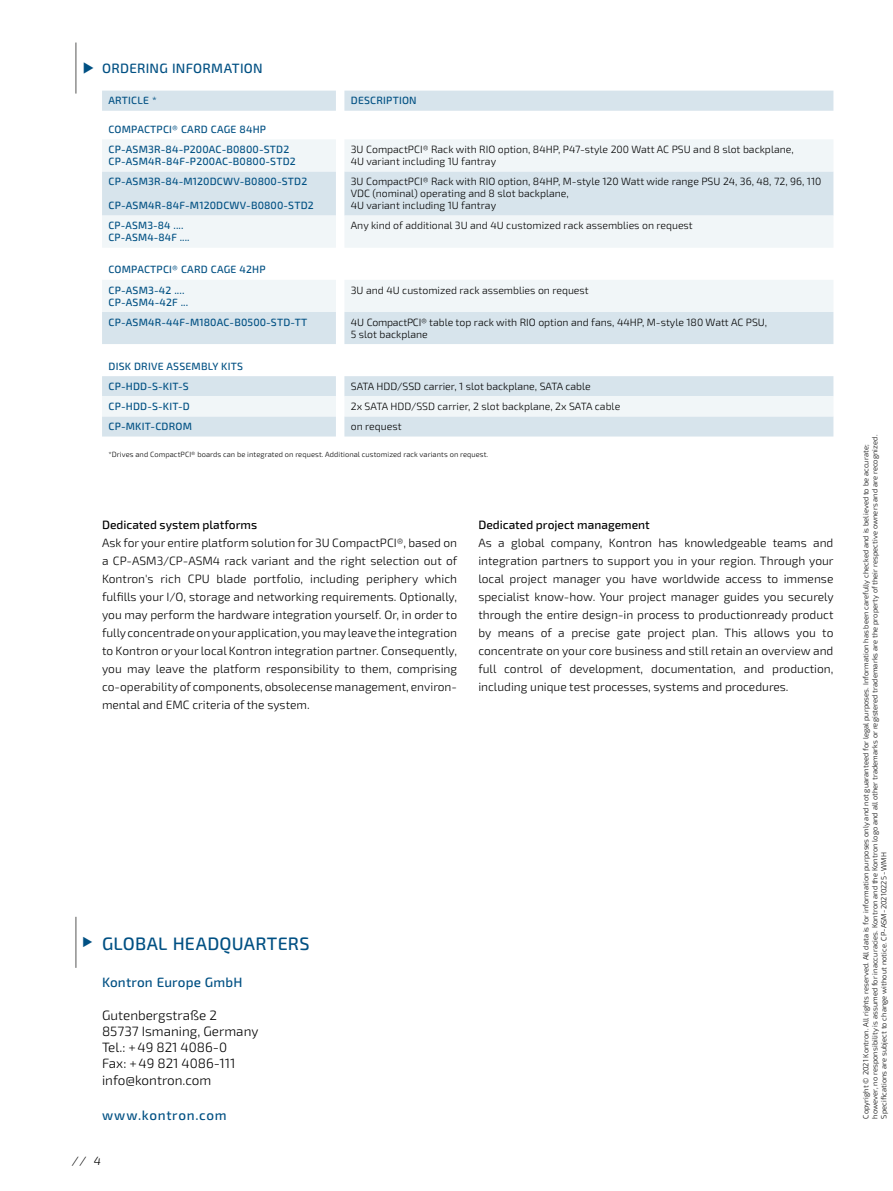
<style>
.page{position:relative;width:893px;height:1191px;background:#fff}
.page>*{position:absolute;margin:0;border:0;box-sizing:border-box;transform-origin:0 0}
.t1{font:500 18px "Sn T";letter-spacing:.01em;color:#005083}
.t2{font:300 13.5px/16.2px "Sn T";color:#000}
.t3{font:500 13.5px "Exo 2.0";letter-spacing:.02em;color:#005083}
.t4{font:500 13.5px "Sn T";letter-spacing:.015em;color:#005083}
.t5{font:500 13.5px "Sn T";letter-spacing:.05em;color:#005083}
.t6{font:300 12px/18px "Sn T";color:#000}
.t7{font:500 12px "Sn T";color:#000}
.t8{font:italic 300 12px "Sn T";color:#000}
.t9{font:300 10.5px/12px "Sn T";color:#000}
.t10{font:500 10.5px/20.1px "Sn T";letter-spacing:.02em;color:#005083}
.t11{font:300 7.5px/9px "Sn T";letter-spacing:.01em;color:#000}
</style>
<div class="page">
<hr style="left:76px;top:916px;width:1px;height:51px;background:#575756">
<hr style="left:76px;top:43px;width:1px;height:51px;background:#575756">
<svg style="left:102px;top:91px;width:731px;height:345px;fill:#d7e4ec"></svg>
<svg style="left:102px;top:139px;width:731px;height:277px"></svg>
<p class="t3" style="left:102px;top:60px;width:162px">ORDERING INFORMATION</p>
<p class="t10" style="left:108px;top:91px;width:50px">ARTICLE *</p>
<p class="t10" style="left:351px;top:91px;width:67px">DESCRIPTION</p>
<p class="t10" style="left:108px;top:119px;width:182px">COMPACTPCI® CARD CAGE 84HP<br>CP-ASM3R-84-P200AC-B0800-STD2</p>
<p class="t10" style="left:108px;top:152px;width:189px">CP-ASM4R-84F-P200AC-B0800-STD2</p>
<p class="t9" style="left:351px;top:144px;width:444px">3U CompactPCI® Rack with RIO option, 84HP, P47-style 200 Watt AC PSU and 8 slot backplane,<br>4U variant including 1U fantray</p>
<p class="t10" style="left:108px;top:172px;width:200px">CP-ASM3R-84-M120DCWV-B0800-STD2</p>
<p class="t10" style="left:108px;top:196px;width:207px">CP-ASM4R-84F-M120DCWV-B0800-STD2</p>
<p class="t9" style="left:351px;top:176px;width:472px">3U CompactPCI® Rack with RIO option, 84HP, M-style 120 Watt wide range PSU 24, 36, 48, 72, 96, 110<br>VDC (nominal) operating and 8 slot backplane,<br>4U variant including 1U fantray</p>
<p class="t10" style="left:108px;top:220px;width:83px;line-height:12px">CP-ASM3-84 ....<br>CP-ASM4-84F ....</p>
<p class="t9" style="left:351px;top:220px;width:343px">Any kind of additional 3U and 4U customized rack assemblies on request</p>
<p class="t10" style="left:108px;top:260px;width:159px">COMPACTPCI® CARD CAGE 42HP<br>CP-ASM3-42 ....</p>
<p class="t10" style="left:108px;top:292px;width:81px">CP-ASM4-42F ...</p>
<p class="t9" style="left:351px;top:284px;width:239px">3U and 4U customized rack assemblies on request</p>
<p class="t10" style="left:108px;top:312px;width:200px">CP-ASM4R-44F-M180AC-B0500-STD-TT</p>
<p class="t9" style="left:351px;top:316px;width:418px">4U CompactPCI® table top rack with RIO option and fans, 44HP, M-style 180 Watt AC PSU,<br>5 slot backplane</p>
<p class="t10" style="left:108px;top:356px;width:136px">DISK DRIVE ASSEMBLY KITS<br>CP-HDD-S-KIT-S</p>
<p class="t9" style="left:351px;top:380px;width:241px">SATA HDD/SSD carrier, 1 slot backplane, SATA cable</p>
<p class="t10" style="left:108px;top:396px;width:83px">CP-HDD-S-KIT-D</p>
<p class="t9" style="left:351px;top:400px;width:271px">2x SATA HDD/SSD carrier, 2 slot backplane, 2x SATA cable</p>
<p class="t10" style="left:108px;top:416px;width:85px">CP-MKIT-CDROM</p>
<p class="t9" style="left:351px;top:421px;width:52px">on request</p>
<p class="t11" style="left:108px;top:450px;width:381px">*Drives and CompactPCI® boards can be integrated on request. Additional customized rack variants on request.</p>
<p class="t7" style="left:102px;top:517px;width:157px">Dedicated system platforms</p>
<p class="t6" style="left:102px;top:534px;width:357px">Ask for your entire platform solution for 3U CompactPCI®, based on a CP-ASM3/CP-ASM4 rack variant and the right selection out of Kontron's rich CPU blade portfolio, including periphery which fulfills your I/O, storage and networking requirements. Optionally, you may perform the hardware integration yourself. Or, in order to fully concentrade on your application, you may leave the integration to Kontron or your local Kontron integration partner. Consequently, you may leave the platform responsibility to them, comprising co-operability of components, obsolecense management, environ&shy;mental and EMC criteria of the system.</p>
<p class="t7" style="left:478px;top:517px;width:173px">Dedicated project management</p>
<p class="t6" style="left:478px;top:534px;width:357px;text-align:justify">As a global company, Kontron has knowledgeable teams and integration partners to support you in your region. Through your local project manager you have worldwide access to immense specialist know-how. Your project manager guides you securely through the entire design-in process to productionready product by means of a precise gate project plan. This allows you to concentrate on your core business and still retain an overview and full control of development, documentation, and production, including unique test processes, systems and procedures.</p>
<h1 class="t1" style="left:102px;top:932px;width:209px">GLOBAL HEADQUARTERS</h1>
<p class="t4" style="left:102px;top:974px;width:142px">Kontron Europe GmbH</p>
<p class="t2" style="left:102px;top:1007px;width:158px">Gutenbergstraße 2<br>85737 Ismaning, Germany<br>Tel.: +49 821 4086-0<br>Fax: +49 821 4086-111 info@kontron.com</p>
<p class="t5" style="left:102px;top:1107px;width:126px">www.kontron.com</p>
<p class="t8" style="left:72px;top:1153px;width:30px">// 4</p>
<p class="t11" style="left:862px;top:1118px;width:685px;rotate:-90deg">Copyright © 2021 Kontron. All rights reserved. All data is for information purposes only and not guaranteed for legal purposes. Information has been carefully checked and is believed to be accurate; however, no responsibility is assumed for inaccuracies. Kontron and the Kontron logo and all other trademarks or registered trademarks are the property of their respective owners and are recognized.<br>Specifications are subject to change without notice. CP-ASM-20210225 -WMH</p>
</div>
